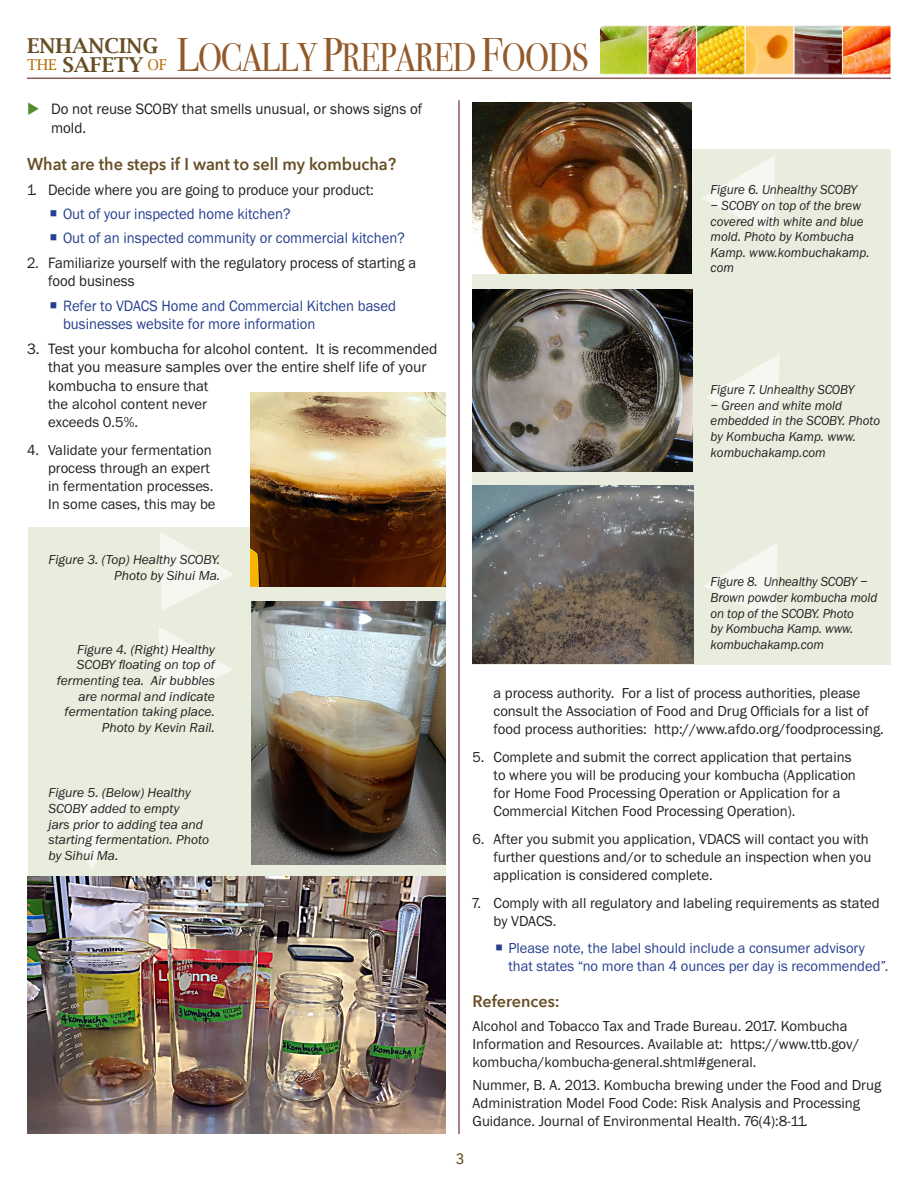
<style>
.page{position:relative;width:918px;height:1188px;background:#fff}
.page>*{position:absolute;margin:0;border:0;box-sizing:border-box;transform-origin:0 0}
.t1{font:39.75px "Bodoni Svty Two ITCTT";letter-spacing:-.02em;color:#935928;scale:.84 1}
.t2{font:600 20.55px/18.8px "Lucida Bright";color:#674e26}
.Subheader_1{font:600 17.1px "Avenir Next";color:#674e26;scale:.94 1}
.Subheader_1-2{font:600 16.5px "Avenir Next";color:#674e26}
.t3{font:15.6px/18.8px "Franklin Gothic";color:#253f8e;scale:.94 1}
.Numbered_text{font:15.6px/18.8px "Franklin Gothic";color:#231f20;scale:.94 1}
.Numbered_text-2{font:15.6px/18.8px "Franklin Gothic";color:#231f20}
.Numbered_text-3{font:15.6px/18.8px "Franklin Gothic";color:#231f20;scale:.96 1}
.Numbered_text-4{font:15px/18px "Franklin Gothic";color:#231f20}
.Text{font:15px/18px "Franklin Gothic";color:#231f20}
.t4{font:15px/18px "Franklin Gothic";color:#253f8e}
.t5{font:500 15px "Avenir Next";color:#674e26}
.t6{font:13.5px/15.6px "Franklin Gothic Itl";color:#231f20;scale:.96 1}
.t7{font:13.5px/15.6px "Franklin Gothic Itl";color:#231f20;text-align:right}
.s1{font-weight:400;font-size:15px;color:#b76d06}
.s2{font-size:46.95px}
.s3{font-size:15.6px}
</style>
<div class="page">
<div style="left:28px;top:527px;width:418px;height:404px;background:#e8edde"></div>
<svg style="left:159px;top:627px;width:74px;height:78px"></svg>
<div style="left:472px;top:150px;width:419px;height:515px;background:#e8edde"></div>
<hr style="left:458px;top:100px;width:2px;height:1034px;background:#8d5b5a">
<img style="left:601px;top:28px;width:288px;height:44px">
<div style="left:599px;top:26px;width:49px;height:48px;border:1px solid #fff"></div>
<div style="left:794px;top:26px;width:49px;height:48px;border:1px solid #fff"></div>
<div style="left:745px;top:26px;width:49px;height:48px;border:1px solid #fff"></div>
<hr style="left:27px;top:78px;width:864px;height:1px;background:#8d5b5a">
<img style="left:472px;top:102px;width:220px;height:172px">
<img style="left:27px;top:877px;width:419px;height:256px">
<img style="left:251px;top:392px;width:195px;height:194px">
<img style="left:472px;top:289px;width:220px;height:183px">
<img style="left:472px;top:486px;width:221px;height:178px">
<img style="left:252px;top:602px;width:194px;height:262px">
<svg style="left:702px;top:156px;width:73px;height:78px"></svg>
<svg style="left:706px;top:354px;width:73px;height:79px"></svg>
<svg style="left:704px;top:543px;width:73px;height:79px"></svg>
<svg style="left:160px;top:532px;width:74px;height:78px"></svg>
<svg style="left:56px;top:796px;width:79px;height:74px"></svg>
<p class="t2" style="left:27px;top:36px;width:142px">ENHANCING<br><span class="s1">THE</span> SAFETY <span class="s1">OF</span></p>
<p class="t1" style="left:177px;top:25px;width:492px"><span class="s2">L</span>OCALLY <span class="s2">P</span>REPARED <span class="s2">F</span>OODS</p>
<p class="Numbered_text-3" style="left:51px;top:101px;width:388px">Do not reuse SCOBY that smells unusual, or shows signs of mold.</p>
<p class="Subheader_1" style="left:27px;top:150px;width:394px">What are the steps if I want to sell my kombucha?</p>
<p class="Numbered_text" style="left:27px;top:181px;width:371px">1. Decide where you are going to produce your product:</p>
<p class="t3" style="left:63px;top:206px;width:243px">Out of your inspected home kitchen?</p>
<p class="t3" style="left:63px;top:230px;width:365px">Out of an inspected community or commercial kitchen?</p>
<p class="Numbered_text" style="left:48px;top:254px;width:393px;text-indent:-21px">2. Familiarize yourself with the regulatory process of starting a food business</p>
<p class="t3" style="left:63px;top:297px;width:356px">Refer to VDACS Home and Commercial Kitchen based businesses website for more information</p>
<p class="Numbered_text-2" style="left:48px;top:340px;width:391px;text-indent:-21px">3. Test your kombucha for alcohol content. It is recommended that you measure samples over the entire shelf life of your</p>
<p class="Numbered_text-4" style="left:48px;top:378px;width:162px;text-align:justify"><span class="s3">kombucha</span> to ensure that the alcohol content never exceeds 0.5%.</p>
<p class="Numbered_text-4" style="left:48px;top:442px;width:169px;text-indent:-21px">4. Validate your fermentation process through an expert in fermentation processes.<br>In some cases, this may be</p>
<p class="t6" style="left:711px;top:183px;width:154px">Figure 6. Unhealthy SCOBY</p>
<p class="t6" style="left:711px;top:199px;width:167px">– SCOBY on top of the brew covered with white and blue mold. Photo by Kombucha<br>Kamp. www.kombuchakamp. com</p>
<p class="t6" style="left:711px;top:383px;width:151px">Figure 7. Unhealthy SCOBY</p>
<p class="t6" style="left:711px;top:399px;width:178px">– Green and white mold embedded in the SCOBY. Photo by Kombucha Kamp. www. kombuchakamp.com</p>
<p class="t7" style="left:49px;top:553px;width:173px">Figure 3. (Top) Healthy SCOBY.<br>Photo by Sihui Ma.</p>
<p class="t7" style="left:57px;top:643px;width:160px">Figure 4. (Right) Healthy<br>SCOBY floating on top of fermenting tea. Air bubbles are normal and indicate fermentation taking place.<br>Photo by Kevin Rail.</p>
<p class="t7" style="left:49px;top:786px;width:162px;text-align:left">Figure 5. (Below) Healthy<br>SCOBY added to empty<br>jars prior to adding tea and starting fermentation. Photo by Sihui Ma.</p>
<p class="t6" style="left:711px;top:575px;width:175px">Figure 8. Unhealthy SCOBY –<br>Brown powder kombucha mold on top of the SCOBY. Photo<br>by Kombucha Kamp. www. kombuchakamp.com</p>
<p class="Numbered_text-4" style="left:494px;top:686px;width:392px">a process authority. For a list of process authorities, please consult the Association of Food and Drug Officials for a list of food process authorities: http://www.afdo.org/foodprocessing.</p>
<p class="Numbered_text-4" style="left:494px;top:749px;width:364px;text-indent:-21px">5. Complete and submit the correct application that pertains to where you will be producing your kombucha (Application for Home Food Processing Operation or Application for a Commercial Kitchen Food Processing Operation).</p>
<p class="Numbered_text-4" style="left:494px;top:831px;width:379px;text-indent:-21px">6. After you submit you application, VDACS will contact you with further questions and/or to schedule an inspection when you application is considered complete.</p>
<p class="Numbered_text-4" style="left:494px;top:895px;width:388px;text-indent:-21px">7. Comply with all regulatory and labeling requirements as stated by VDACS.</p>
<p class="t4" style="left:508px;top:941px;width:382px">Please note, the label should include a consumer advisory that states “no more than 4 ounces per day is recommended”.</p>
<p class="Subheader_1-2" style="left:472px;top:987px;width:89px">References:</p>
<p class="Text" style="left:472px;top:1018px;width:389px">Alcohol and Tobacco Tax and Trade Bureau. 2017. Kombucha<br>Information and Resources. Available at: https://www.ttb.gov/ kombucha/kombucha-general.shtml#general.</p>
<p class="Text" style="left:472px;top:1077px;width:410px">Nummer, B. A. 2013. Kombucha brewing under the Food and Drug<br>Administration Model Food Code: Risk Analysis and Processing<br>Guidance. Journal of Environmental Health. 76(4):8-11.</p>
<p class="t5" style="left:456px;top:1146px;width:10px">3</p>
</div>
